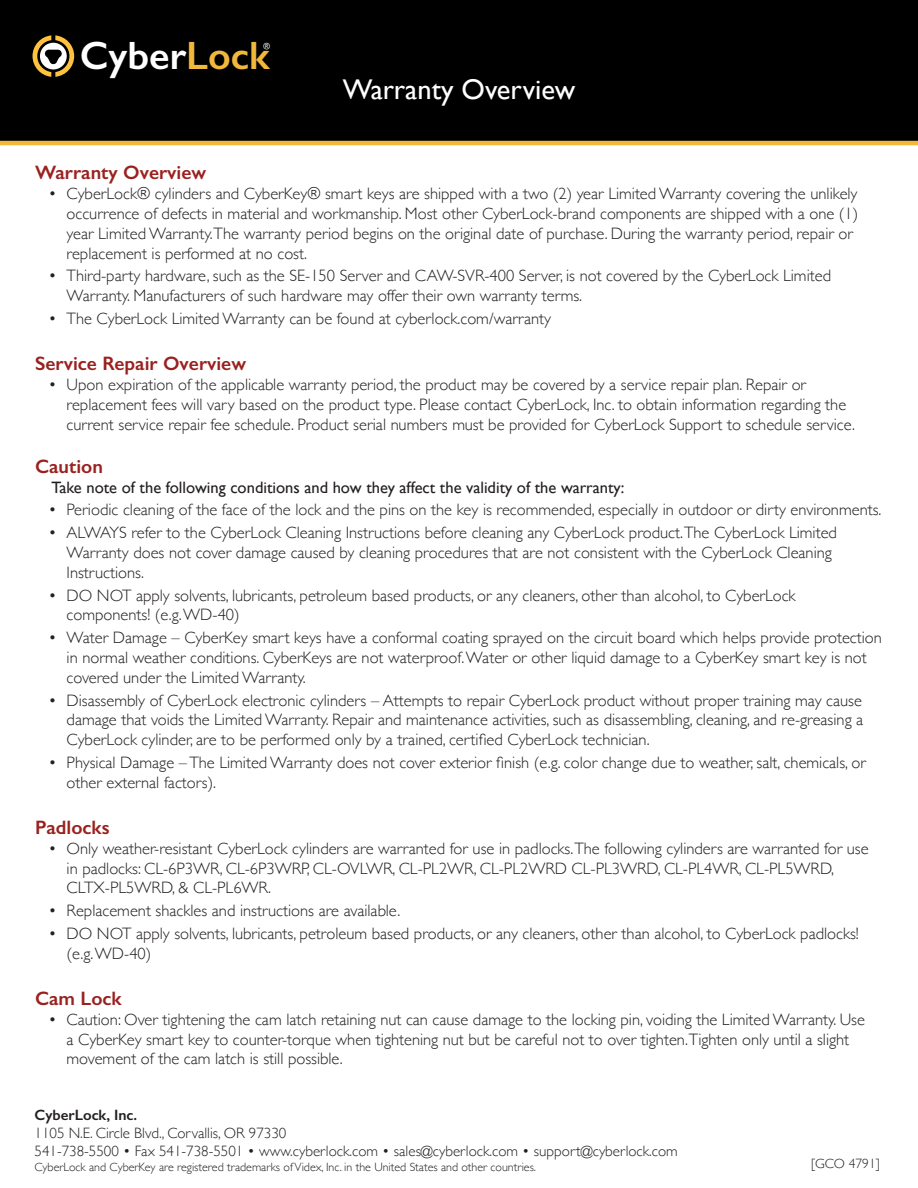
<style>
.page{position:relative;width:918px;height:1188px;background:#fff}
.page>*{position:absolute;margin:0;border:0;box-sizing:border-box;transform-origin:0 0}
.t1{font:600 39.6px "Gill Sans";color:#fff}
.t2{font:28.5px "Gill Sans";color:#fff}
.t3{font:600 19.5px "Gill Sans";color:#99211f}
.t4{font:300 16.5px/19.8px "Gill Sans";color:#231f20}
.t5{font:16.5px "Gill Sans";color:#231f20}
.t6{font:300 15px "Gill Sans";color:#231f20}
.t7{font:600 15px "Gill Sans";color:#231f20}
.t8{font:300 13.5px "Gill Sans";color:#231f20}
.t9{font:300 12px "Gill Sans";color:#231f20}
.t10{font:8.85px "Gill Sans";color:#fff}
.s1{color:#f2b83c}
</style>
<div class="page">
<div style="left:0;top:0;width:918px;height:141px;background:#000"></div>
<svg style="left:33px;top:35px;width:41px;height:42px"></svg>
<hr style="left:0;top:141px;width:918px;height:4px;background:#f2b83c">
<p class="t1" style="left:80px;top:32px;width:191px">Cyber<span class="s1">Lock</span></p>
<p class="t10" style="left:264px;top:41px;width:8px">®</p>
<p class="t2" style="left:343px;top:73px;width:234px">Warranty Overview</p>
<p class="t3" style="left:35px;top:161px;width:173px">Warranty Overview</p>
<p class="t4" style="left:67px;top:183px;width:793px;text-indent:-18px">• CyberLock® cylinders and CyberKey® smart keys are shipped with a two (2) year Limited Warranty covering the unlikely occurrence of defects in material and workmanship. Most other CyberLock-brand components are shipped with a one (1) year Limited Warranty.The warranty period begins on the original date of purchase. During the warranty period, repair or replacement is performed at no cost.</p>
<p class="t4" style="left:67px;top:265px;width:766px;text-indent:-18px">• Third-party hardware, such as the SE-150 Server and CAW-SVR-400 Server, is not covered by the CyberLock Limited<br>Warranty. Manufacturers of such hardware may offer their own warranty terms.</p>
<p class="t4" style="left:49px;top:308px;width:504px">• The CyberLock Limited Warranty can be found at cyberlock.com/warranty</p>
<p class="t3" style="left:35px;top:352px;width:212px">Service Repair Overview</p>
<p class="t4" style="left:67px;top:374px;width:790px;text-indent:-18px">• Upon expiration of the applicable warranty period, the product may be covered by a service repair plan. Repair or replacement fees will vary based on the product type. Please contact CyberLock, Inc. to obtain information regarding the current service repair fee schedule. Product serial numbers must be provided for CyberLock Support to schedule service.</p>
<p class="t3" style="left:35px;top:454px;width:69px">Caution</p>
<p class="t5" style="left:52px;top:477px;width:574px">Take note of the following conditions and how they affect the validity of the warranty:</p>
<p class="t4" style="left:49px;top:499px;width:834px">• Periodic cleaning of the face of the lock and the pins on the key is recommended, especially in outdoor or dirty environments.</p>
<p class="t4" style="left:67px;top:522px;width:772px;text-indent:-18px">• ALWAYS refer to the CyberLock Cleaning Instructions before cleaning any CyberLock product.The CyberLock Limited<br>Warranty does not cover damage caused by cleaning procedures that are not consistent with the CyberLock Cleaning<br>Instructions.</p>
<p class="t4" style="left:67px;top:585px;width:731px;text-indent:-18px">• DO NOT apply solvents, lubricants, petroleum based products, or any cleaners, other than alcohol, to CyberLock components! (e.g. WD-40)</p>
<p class="t4" style="left:67px;top:627px;width:817px;text-indent:-18px">• Water Damage – CyberKey smart keys have a conformal coating sprayed on the circuit board which helps provide protection in normal weather conditions. CyberKeys are not waterproof. Water or other liquid damage to a CyberKey smart key is not covered under the Limited Warranty.</p>
<p class="t4" style="left:67px;top:690px;width:798px;text-align:justify;text-indent:-18px">• Disassembly of CyberLock electronic cylinders – Attempts to repair CyberLock product without proper training may cause damage that voids the Limited Warranty. Repair and maintenance activities, such as disassembling, cleaning, and re-greasing a CyberLock cylinder, are to be performed only by a trained, certified CyberLock technician.</p>
<p class="t4" style="left:67px;top:752px;width:801px;text-indent:-18px">• Physical Damage – The Limited Warranty does not cover exterior finish (e.g. color change due to weather, salt, chemicals, or other external factors).</p>
<p class="t3" style="left:35px;top:816px;width:76px">Padlocks</p>
<p class="t4" style="left:67px;top:838px;width:804px;text-indent:-18px">• Only weather-resistant CyberLock cylinders are warranted for use in padlocks.The following cylinders are warranted for use in padlocks: CL-6P3WR, CL-6P3WRP, CL-OVLWR, CL-PL2WR, CL-PL2WRD CL-PL3WRD, CL-PL4WR, CL-PL5WRD,<br>CLTX-PL5WRD, &amp; CL-PL6WR.</p>
<p class="t4" style="left:49px;top:900px;width:353px">• Replacement shackles and instructions are available.</p>
<p class="t4" style="left:67px;top:923px;width:794px;text-indent:-18px">• DO NOT apply solvents, lubricants, petroleum based products, or any cleaners, other than alcohol, to CyberLock padlocks! (e.g. WD-40)</p>
<p class="t3" style="left:35px;top:987px;width:88px">Cam Lock</p>
<p class="t4" style="left:67px;top:1009px;width:800px;text-indent:-18px">• Caution: Over tightening the cam latch retaining nut can cause damage to the locking pin, voiding the Limited Warranty. Use a CyberKey smart key to counter-torque when tightening nut but be careful not to over tighten.Tighten only until a slight movement of the cam latch is still possible.</p>
<p class="t7" style="left:34px;top:1106px;width:104px">CyberLock, Inc.</p>
<p class="t6" style="left:34px;top:1121px;width:253px">1105 N.E. Circle Blvd., Corvallis, OR 97330</p>
<p class="t6" style="left:34px;top:1139px;width:645px">541-738-5500 • Fax 541-738-5501 • www.cyberlock.com • sales@cyberlock.com • support@cyberlock.com</p>
<p class="t9" style="left:34px;top:1157px;width:503px">CyberLock and CyberKey are registered trademarks of Videx, Inc. in the United States and other countries.</p>
<p class="t8" style="left:811px;top:1152px;width:70px">[GCO 4791]</p>
</div>
